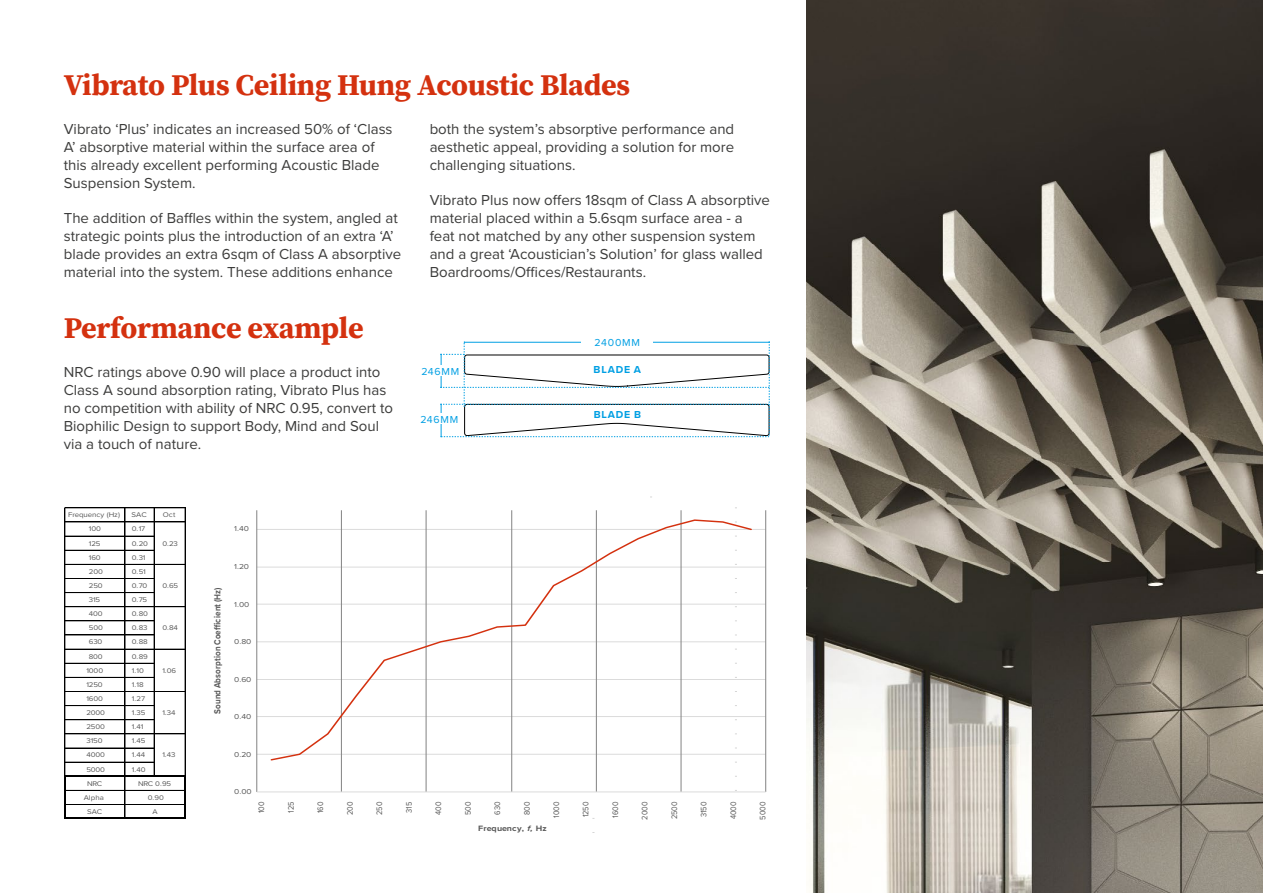
<style>
.page{position:relative;width:1263px;height:893px;background:#fff}
.page>*{position:absolute;margin:0;border:0;box-sizing:border-box;transform-origin:0 0}
.t1{font:700 30px "Source Serif 4";letter-spacing:-.01em;color:#d4310f}
.t2{font:15px/18px "Proxima Nova";color:#3c3c3b}
.t3{font:10.5px "Proxima Nova";letter-spacing:.08em;color:#009fe3}
.t4{font:700 10.5px "Proxima Nova";letter-spacing:.075em;color:#009fe3}
.t5{font:700 9.15px "Proxima Nova";letter-spacing:.01em;color:#595959;scale:.87 1}
.t6{font:8.25px "Proxima Nova";letter-spacing:-.005em;color:#595959;scale:.89 1}
.t7{font:700 8.1px "Proxima Nova";letter-spacing:.015em;color:#595959;scale:1.12 1}
.t8{font:7.5px "Proxima Nova";color:#595959;scale:1.14 1}
.t9{font:7.35px "Proxima Nova";letter-spacing:-.01em;color:#595959;scale:1.14 1}
.t10{font:7.05px/14.1px "Proxima Nova";letter-spacing:-.015em;color:#595959;scale:1.12 1}
.s1{font-style:italic}
</style>
<div class="page">
<hr style="left:65px;top:508px;width:120px;height:1px;background:#000">
<hr style="left:65px;top:522px;width:120px;height:1px;background:#000">
<hr style="left:65px;top:536px;width:89px;height:1px;background:#000">
<hr style="left:65px;top:550px;width:89px;height:1px;background:#000">
<hr style="left:65px;top:564px;width:120px;height:1px;background:#000">
<hr style="left:65px;top:578px;width:89px;height:1px;background:#000">
<hr style="left:65px;top:592px;width:89px;height:1px;background:#000">
<hr style="left:65px;top:606px;width:120px;height:1px;background:#000">
<hr style="left:65px;top:621px;width:89px;height:1px;background:#000">
<hr style="left:65px;top:635px;width:89px;height:1px;background:#000">
<hr style="left:65px;top:649px;width:120px;height:1px;background:#000">
<hr style="left:65px;top:663px;width:89px;height:1px;background:#000">
<hr style="left:65px;top:677px;width:89px;height:1px;background:#000">
<hr style="left:65px;top:691px;width:120px;height:1px;background:#000">
<hr style="left:65px;top:705px;width:89px;height:1px;background:#000">
<hr style="left:65px;top:719px;width:89px;height:1px;background:#000">
<hr style="left:65px;top:734px;width:120px;height:1px;background:#000">
<hr style="left:65px;top:748px;width:89px;height:1px;background:#000">
<hr style="left:65px;top:762px;width:89px;height:1px;background:#000">
<hr style="left:65px;top:508px;width:1px;height:267px;background:#000">
<hr style="left:125px;top:508px;width:1px;height:267px;background:#000">
<hr style="left:65px;top:775px;width:120px;height:1px;background:#000">
<hr style="left:185px;top:508px;width:1px;height:267px;background:#000">
<hr style="left:65px;top:790px;width:119px;height:1px;background:#000">
<hr style="left:65px;top:804px;width:119px;height:1px;background:#000">
<hr style="left:64px;top:775px;width:1px;height:44px;background:#000">
<hr style="left:125px;top:776px;width:1px;height:42px;background:#000">
<hr style="left:154px;top:508px;width:1px;height:267px;background:#000">
<hr style="left:65px;top:818px;width:120px;height:1px;background:#000">
<hr style="left:184px;top:776px;width:1px;height:43px;background:#000">
<hr style="left:257px;top:754px;width:509px;height:1px;background:#d9d9d9">
<hr style="left:257px;top:716px;width:509px;height:1px;background:#d9d9d9">
<hr style="left:257px;top:679px;width:509px;height:1px;background:#d9d9d9">
<hr style="left:257px;top:641px;width:509px;height:1px;background:#d9d9d9">
<hr style="left:257px;top:604px;width:509px;height:1px;background:#d9d9d9">
<hr style="left:257px;top:567px;width:509px;height:1px;background:#d9d9d9">
<hr style="left:257px;top:529px;width:509px;height:1px;background:#d9d9d9">
<hr style="left:256px;top:510px;width:1px;height:282px;background:#898989">
<hr style="left:341px;top:510px;width:1px;height:282px;background:#898989">
<hr style="left:426px;top:510px;width:1px;height:282px;background:#898989">
<hr style="left:511px;top:510px;width:1px;height:282px;background:#898989">
<hr style="left:596px;top:510px;width:1px;height:282px;background:#898989">
<hr style="left:681px;top:510px;width:1px;height:282px;background:#898989">
<hr style="left:765px;top:510px;width:1px;height:282px;background:#898989">
<hr style="left:257px;top:792px;width:509px;height:1px;background:#d9d9d9">
<svg style="left:269px;top:519px;width:484px;height:242px"></svg>
<img style="left:806px;top:0;width:457px;height:893px">
<svg style="left:440px;top:341px;width:330px;height:96px"></svg>
<h1 class="t1" style="left:64px;top:64px;width:568px">Vibrato Plus Ceiling Hung Acoustic Blades</h1>
<p class="t2" style="left:64px;top:119px;width:330px">Vibrato ‘Plus’ indicates an increased 50% of ‘Class A’ absorptive material within the surface area of this already excellent performing Acoustic Blade Suspension System.</p>
<p class="t2" style="left:64px;top:208px;width:339px">The addition of Baffles within the system, angled at strategic points plus the introduction of an extra ‘A’ blade provides an extra 6sqm of Class A absorptive material into the system. These additions enhance</p>
<p class="t2" style="left:430px;top:119px;width:306px;text-align:justify">both the system’s absorptive performance and aesthetic appeal, providing a solution for more challenging situations.</p>
<p class="t2" style="left:430px;top:190px;width:342px">Vibrato Plus now offers 18sqm of Class A absorptive material placed within a 5.6sqm surface area - a feat not matched by any other suspension system and a great ‘Acoustician’s Solution’ for glass walled Boardrooms/Offices/Restaurants.</p>
<h1 class="t1" style="left:64px;top:307px;width:302px">Performance example</h1>
<p class="t2" style="left:64px;top:363px;width:331px">NRC ratings above 0.90 will place a product into Class A sound absorption rating, Vibrato Plus has no competition with ability of NRC 0.95, convert to Biophilic Design to support Body, Mind and Soul via a touch of nature.</p>
<p class="t10" style="left:68px;top:508px;width:48px;text-align:center">Frequency (Hz)<br>100<br>125<br>160<br>200<br>250<br>315</p>
<p class="t10" style="left:86px;top:635px;width:16px;text-align:center">630<br>800<br>1000</p>
<p class="t10" style="left:89px;top:606px;width:14px">400</p>
<p class="t10" style="left:89px;top:621px;width:14px">500</p>
<p class="t10" style="left:86px;top:677px;width:16px">1250</p>
<p class="t10" style="left:86px;top:691px;width:16px">1600</p>
<p class="t10" style="left:86px;top:705px;width:18px">2000</p>
<p class="t10" style="left:131px;top:508px;width:15px">SAC</p>
<p class="t10" style="left:163px;top:508px;width:13px">Oct</p>
<p class="t10" style="left:132px;top:522px;width:16px">0.17<br>0.20</p>
<p class="t10" style="left:162px;top:536px;width:15px">0.23</p>
<p class="t10" style="left:132px;top:550px;width:15px">0.31<br>0.51<br>0.70</p>
<p class="t10" style="left:132px;top:592px;width:16px;text-align:justify">0.75<br>0.80<br>0.83</p>
<p class="t10" style="left:132px;top:635px;width:16px;text-align:justify">0.88<br>0.89<br>1.10</p>
<p class="t10" style="left:132px;top:677px;width:14px">1.18<br>1.27<br>1.35</p>
<p class="t10" style="left:162px;top:578px;width:16px">0.65</p>
<p class="t10" style="left:162px;top:621px;width:15px">0.84</p>
<p class="t10" style="left:162px;top:663px;width:14px">1.06</p>
<p class="t10" style="left:162px;top:705px;width:13px">1.34</p>
<p class="t9" style="left:234px;top:523px;width:14px">1.40</p>
<p class="t5" style="left:211px;top:714px;width:146px;rotate:-90deg">Sound Absorption Coe cient (Hz)</p>
<p class="t8" style="left:234px;top:561px;width:15px">1.20</p>
<p class="t9" style="left:234px;top:599px;width:15px">1.00</p>
<p class="t9" style="left:234px;top:636px;width:17px">0.80</p>
<p class="t8" style="left:234px;top:673px;width:17px">0.60</p>
<p class="t9" style="left:234px;top:711px;width:16px">0.40</p>
<p class="t10" style="left:86px;top:719px;width:18px">2500</p>
<p class="t10" style="left:86px;top:734px;width:16px">3150</p>
<p class="t10" style="left:86px;top:748px;width:18px">4000</p>
<p class="t10" style="left:132px;top:719px;width:14px">1.41<br>1.45<br>1.44</p>
<p class="t10" style="left:162px;top:748px;width:13px">1.43</p>
<p class="t9" style="left:234px;top:749px;width:17px">0.20</p>
<p class="t10" style="left:86px;top:762px;width:18px">5000</p>
<p class="t10" style="left:132px;top:762px;width:14px">1.40</p>
<p class="t3" style="left:421px;top:364px;width:40px">246MM</p>
<p class="t3" style="left:420px;top:412px;width:40px">246MM</p>
<p class="t3" style="left:594px;top:334px;width:47px">2400MM</p>
<p class="t4" style="left:594px;top:362px;width:49px">BLADE A</p>
<p class="t4" style="left:594px;top:406px;width:49px">BLADE B</p>
<p class="t10" style="left:84px;top:776px;width:19px;text-align:center">NRC<br>Alpha<br>SAC</p>
<p class="t10" style="left:138px;top:776px;width:31px;text-align:center">NRC 0.95<br>0.90<br>A</p>
<p class="t8" style="left:234px;top:786px;width:17px">0.00</p>
<p class="t6" style="left:255px;top:813px;width:14px;rotate:-90deg">100</p>
<p class="t6" style="left:285px;top:813px;width:14px;rotate:-90deg">125</p>
<p class="t6" style="left:314px;top:813px;width:14px;rotate:-90deg">160</p>
<p class="t6" style="left:344px;top:815px;width:17px;rotate:-90deg">200</p>
<p class="t6" style="left:373px;top:815px;width:16px;rotate:-90deg">250</p>
<p class="t6" style="left:403px;top:813px;width:14px;rotate:-90deg">315</p>
<p class="t6" style="left:432px;top:815px;width:16px;rotate:-90deg">400</p>
<p class="t6" style="left:462px;top:815px;width:16px;rotate:-90deg">500</p>
<p class="t6" style="left:491px;top:815px;width:16px;rotate:-90deg">630</p>
<p class="t6" style="left:521px;top:815px;width:16px;rotate:-90deg">800</p>
<p class="t6" style="left:550px;top:818px;width:19px;rotate:-90deg">1000</p>
<p class="t6" style="left:580px;top:817px;width:19px;rotate:-90deg">1250</p>
<p class="t6" style="left:609px;top:818px;width:19px;rotate:-90deg">1600</p>
<p class="t6" style="left:639px;top:820px;width:22px;rotate:-90deg">2000</p>
<p class="t6" style="left:668px;top:819px;width:21px;rotate:-90deg">2500</p>
<p class="t6" style="left:698px;top:817px;width:19px;rotate:-90deg">3150</p>
<p class="t6" style="left:727px;top:819px;width:21px;rotate:-90deg">4000</p>
<p class="t6" style="left:757px;top:820px;width:22px;rotate:-90deg">5000</p>
<p class="t7" style="left:478px;top:822px;width:63px">Frequency, <span class="s1">f,</span> Hz</p>
</div>
